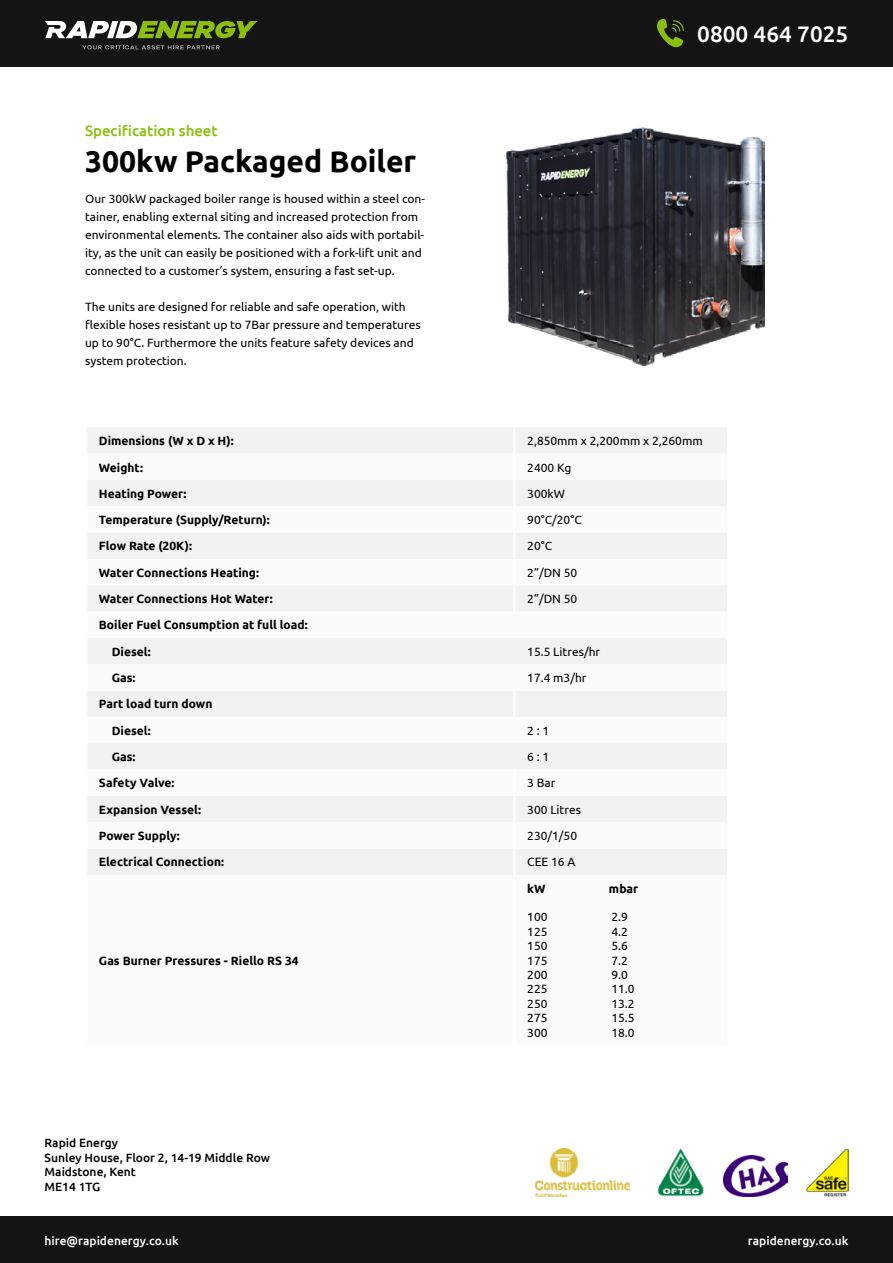
<style>
.page{position:relative;width:893px;height:1263px;background:#fff}
.page>*{position:absolute;margin:0;border:0;box-sizing:border-box;transform-origin:0 0}
.t1{font:700 30px "Ubuntu";color:#000}
.t2{font:500 22.5px "Ubuntu";color:#fff}
.t3{font:500 15px "Ubuntu";color:#8cbf0d}
.t4{font:12px/18px "Ubuntu";color:#000}
.t5{font:700 12px/26.2px "Ubuntu";color:#000}
.t6{font:500 12px/14.4px "Ubuntu";color:#000}
.t7{font:500 12px "Ubuntu";color:#fff}
</style>
<div class="page">
<div style="left:0;top:0;width:893px;height:66px;background:#141414"></div>
<svg style="left:45px;top:21px;width:212px;height:17px"></svg>
<svg style="left:82px;top:45px;width:138px;height:4px"></svg>
<img style="left:723px;top:1156px;width:64px;height:40px">
<img style="left:806px;top:1149px;width:42px;height:47px">
<img style="left:657px;top:1148px;width:47px;height:48px">
<div style="left:0;top:1216px;width:893px;height:47px;background:#141414"></div>
<svg style="left:657px;top:19px;width:27px;height:28px"></svg>
<img style="left:536px;top:1149px;width:94px;height:47px">
<div style="left:88px;top:428px;width:639px;height:25px;background:#f2f2f2"></div>
<svg style="left:88px;top:480px;width:639px;height:395px;fill:#f2f2f2"></svg>
<hr style="left:513px;top:427px;width:3px;height:27px;background:#fff">
<hr style="left:513px;top:480px;width:3px;height:26px;background:#fff">
<hr style="left:513px;top:506px;width:3px;height:27px;background:#fff">
<hr style="left:513px;top:533px;width:3px;height:26px;background:#fff">
<hr style="left:513px;top:559px;width:3px;height:26px;background:#fff">
<hr style="left:513px;top:585px;width:3px;height:27px;background:#fff">
<hr style="left:513px;top:691px;width:3px;height:26px;background:#fff">
<hr style="left:513px;top:769px;width:3px;height:27px;background:#fff">
<hr style="left:513px;top:796px;width:3px;height:26px;background:#fff">
<hr style="left:513px;top:822px;width:3px;height:26px;background:#fff">
<hr style="left:513px;top:848px;width:3px;height:27px;background:#fff">
<img style="left:507px;top:128px;width:258px;height:238px">
<p class="t3" style="left:85px;top:121px;width:134px">Specification sheet</p>
<h1 class="t1" style="left:85px;top:143px;width:333px">300kw Packaged Boiler</h1>
<p class="t4" style="left:85px;top:189px;width:341px">Our 300kW packaged boiler range is housed within a steel con&shy;tainer, enabling external siting and increased protection from environmental elements. The container also aids with portabil&shy;ity, as the unit can easily be positioned with a fork-lift unit and connected to a customer’s system, ensuring a fast set-up.</p>
<p class="t4" style="left:85px;top:297px;width:337px">The units are designed for reliable and safe operation, with flexible hoses resistant up to 7Bar pressure and temperatures up to 90°C. Furthermore the units feature safety devices and system protection.</p>
<h2 class="t2" style="left:697px;top:20px;width:153px">0800 464 7025</h2>
<p class="t5" style="left:99px;top:428px;width:136px">Dimensions (W x D x H):</p>
<p class="t4" style="left:527px;top:432px;width:177px">2,850mm x 2,200mm x 2,260mm</p>
<p class="t5" style="left:99px;top:454px;width:46px">Weight:</p>
<p class="t4" style="left:527px;top:458px;width:46px">2400 Kg</p>
<p class="t5" style="left:99px;top:480px;width:89px">Heating Power:</p>
<p class="t4" style="left:527px;top:484px;width:39px">300kW</p>
<p class="t5" style="left:99px;top:507px;width:172px">Temperature (Supply/Return):</p>
<p class="t4" style="left:527px;top:510px;width:56px">90°C/20°C</p>
<p class="t5" style="left:99px;top:533px;width:95px">Flow Rate (20K):</p>
<p class="t4" style="left:527px;top:537px;width:26px">20°C</p>
<p class="t5" style="left:99px;top:559px;width:162px">Water Connections Heating:</p>
<p class="t4" style="left:527px;top:563px;width:51px">2”/DN 50</p>
<p class="t5" style="left:99px;top:585px;width:175px">Water Connections Hot Water:</p>
<p class="t4" style="left:527px;top:589px;width:51px">2”/DN 50</p>
<p class="t5" style="left:112px;top:612px;width:198px;text-indent:-13px">Boiler Fuel Consumption at full load:<br>Diesel:</p>
<p class="t4" style="left:527px;top:642px;width:74px">15.5 Litres/hr</p>
<p class="t5" style="left:112px;top:664px;width:25px">Gas:</p>
<p class="t4" style="left:527px;top:668px;width:61px">17.4 m3/hr</p>
<p class="t5" style="left:112px;top:691px;width:102px;text-indent:-13px">Part load turn down<br>Diesel:</p>
<p class="t4" style="left:527px;top:721px;width:24px">2 : 1</p>
<p class="t5" style="left:112px;top:743px;width:25px">Gas:</p>
<p class="t4" style="left:527px;top:747px;width:24px">6 : 1</p>
<p class="t5" style="left:99px;top:770px;width:77px">Safety Valve:</p>
<p class="t4" style="left:527px;top:774px;width:30px">3 Bar</p>
<p class="t5" style="left:99px;top:796px;width:104px">Expansion Vessel:</p>
<p class="t4" style="left:527px;top:800px;width:55px">300 Litres</p>
<p class="t5" style="left:99px;top:822px;width:82px">Power Supply:</p>
<p class="t4" style="left:527px;top:826px;width:51px">230/1/50</p>
<p class="t5" style="left:99px;top:849px;width:127px">Electrical Connection:</p>
<p class="t4" style="left:527px;top:853px;width:50px">CEE 16 A</p>
<p class="t5" style="left:99px;top:947px;width:201px">Gas Burner Pressures - Riello RS 34</p>
<p class="t6" style="left:45px;top:1135px;width:227px">Rapid Energy<br>Sunley House, Floor 2, 14-19 Middle Row<br>Maidstone, Kent<br>ME14 1TG</p>
<p class="t5" style="left:527px;top:875px;width:20px">kW</p>
<p class="t5" style="left:609px;top:875px;width:31px">mbar</p>
<p class="t4" style="left:527px;top:908px;width:22px">100</p>
<p class="t4" style="left:611px;top:908px;width:18px">2.9</p>
<p class="t4" style="left:527px;top:922px;width:22px">125</p>
<p class="t4" style="left:611px;top:922px;width:18px">4.2</p>
<p class="t4" style="left:527px;top:936px;width:22px">150</p>
<p class="t4" style="left:611px;top:936px;width:18px">5.6</p>
<p class="t4" style="left:527px;top:951px;width:22px">175</p>
<p class="t4" style="left:611px;top:951px;width:18px">7.2</p>
<p class="t4" style="left:527px;top:965px;width:22px">200</p>
<p class="t4" style="left:611px;top:965px;width:18px">9.0</p>
<p class="t4" style="left:527px;top:980px;width:22px">225</p>
<p class="t4" style="left:611px;top:980px;width:25px">11.0</p>
<p class="t4" style="left:527px;top:994px;width:22px">250</p>
<p class="t4" style="left:611px;top:994px;width:25px">13.2</p>
<p class="t4" style="left:527px;top:1008px;width:22px">275</p>
<p class="t4" style="left:611px;top:1008px;width:25px">15.5</p>
<p class="t4" style="left:527px;top:1023px;width:22px">300</p>
<p class="t4" style="left:611px;top:1023px;width:25px">18.0</p>
<p class="t7" style="left:45px;top:1233px;width:136px">hire@rapidenergy.co.uk</p>
<p class="t7" style="left:748px;top:1233px;width:102px">rapidenergy.co.uk</p>
</div>
